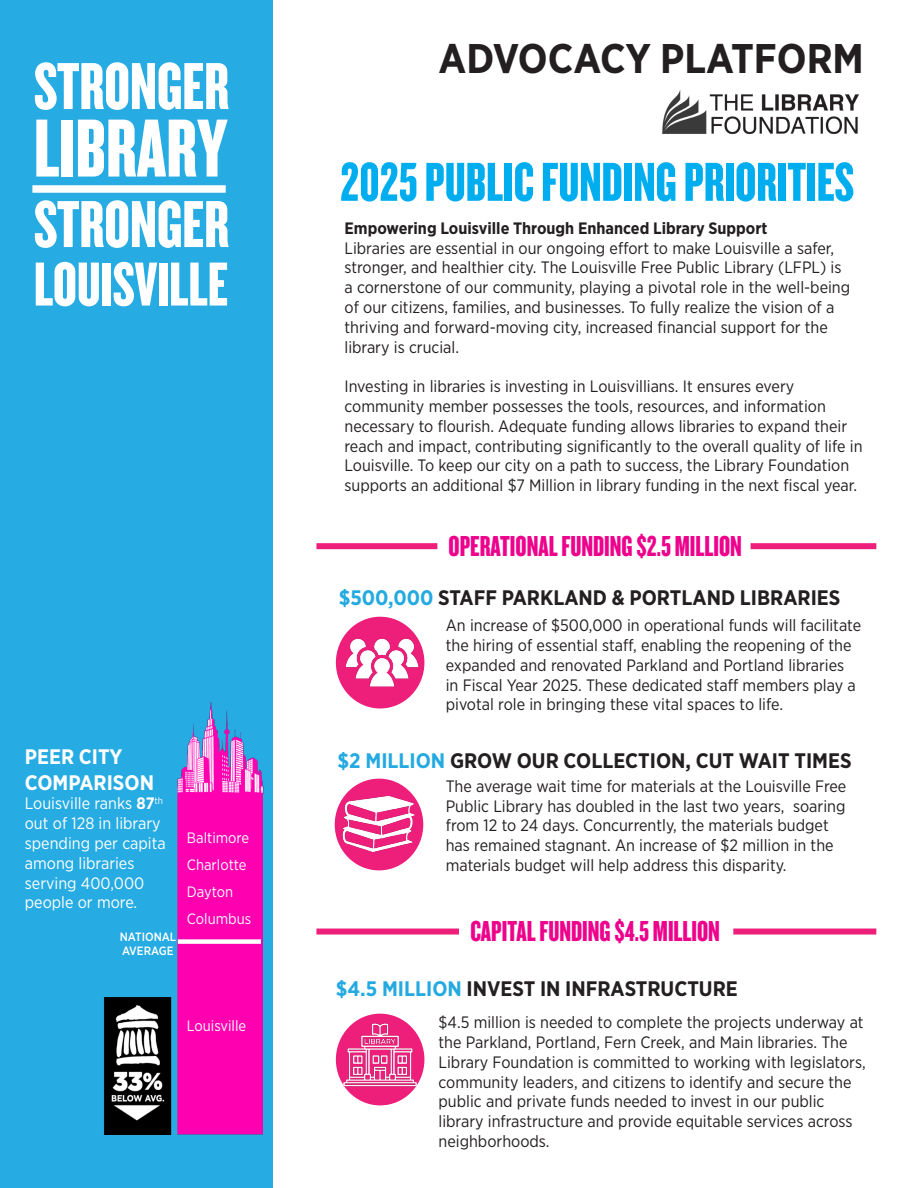
<style>
.page{position:relative;width:918px;height:1188px;background:#fff}
.page>*{position:absolute;margin:0;border:0;box-sizing:border-box;transform-origin:0 0}
.t1{font:85.5px "Knockout 68 Full Featherwt";color:#fff}
.t2{font:69px "Knockout 68 Full Featherwt";color:#fff}
.t3{font:64.5px "Knockout 68 Full Featherwt";color:#fff}
.t4{font:57px "Knockout 68 Full Featherwt";color:#00aeef}
.t5{font:700 41.4px "Gotham Narrow";color:#231f20}
.t6{font:30px "Knockout 68 Full Featherwt";color:#ed028c}
.t7{font:700 21px "Gotham Narrow";color:#231f20}
.t8{font:700 21px/25.2px "Gotham Narrow";color:#fff}
.t9{font:16.5px/19.8px "Gotham Narrow";color:#231f20}
.t10{font:16.5px/19.8px "Gotham Narrow";color:#fff}
.t11{font:15px "Gotham Narrow";color:#fff}
.t12{font:500 12px "Gotham Narrow";color:#fff}
.s1{font-weight:700}
.s2{color:#24aae1}
</style>
<div class="page">
<div style="left:0;top:0;width:273px;height:1188px;background:#26abe3"></div>
<div style="left:32px;top:185px;width:194px;height:8px;background:#fff"></div>
<img style="left:662px;top:91px;width:196px;height:44px">
<div style="left:336px;top:617px;width:88px;height:91px;background:#ee1e7b;border-radius:50%"></div>
<img style="left:342px;top:623px;width:79px;height:79px">
<div style="left:335px;top:779px;width:88px;height:91px;background:#ee1e7b;border-radius:50%"></div>
<img style="left:339px;top:785px;width:80px;height:79px">
<div style="left:336px;top:1014px;width:88px;height:91px;background:#ee1e7b;border-radius:50%"></div>
<img style="left:341px;top:1015px;width:79px;height:79px">
<div style="left:316px;top:543px;width:121px;height:6px;background:#ee1e7b"></div>
<div style="left:751px;top:543px;width:125px;height:6px;background:#ee1e7b"></div>
<div style="left:316px;top:929px;width:143px;height:6px;background:#ee1e7b"></div>
<div style="left:733px;top:929px;width:143px;height:6px;background:#ee1e7b"></div>
<img style="left:171px;top:703px;width:93px;height:432px">
<img style="left:104px;top:998px;width:67px;height:137px">
<div style="left:178px;top:939px;width:83px;height:5px;background:#fff"></div>
<p class="t2" style="left:34px;top:44px;width:197px">STRONGER</p>
<p class="t1" style="left:34px;top:96px;width:195px">LIBRARY</p>
<p class="t2" style="left:34px;top:182px;width:197px">STRONGER</p>
<p class="t3" style="left:34px;top:245px;width:196px">LOUISVILLE</p>
<p class="t8" style="left:25px;top:744px;width:131px">PEER CITY<br>COMPARISON</p>
<p class="t10" style="left:25px;top:793px;width:142px">Louisville ranks <span class="s1">87</span><sup>th </sup>out of 128 in library spending per capita among libraries serving 400,000 people or more.</p>
<p class="t12" style="left:120px;top:929px;width:58px">NATIONAL</p>
<p class="t12" style="left:122px;top:943px;width:53px">AVERAGE</p>
<p class="t11" style="left:187px;top:829px;width:64px">Baltimore</p>
<p class="t11" style="left:187px;top:856px;width:61px">Charlotte</p>
<p class="t11" style="left:187px;top:883px;width:48px">Dayton</p>
<p class="t11" style="left:187px;top:910px;width:66px">Columbus</p>
<p class="t11" style="left:187px;top:1016px;width:61px">Louisville</p>
<p class="t5" style="left:439px;top:32px;width:427px">ADVOCACY PLATFORM</p>
<p class="t4" style="left:340px;top:147px;width:516px">2025 PUBLIC FUNDING PRIORITIES</p>
<p class="t9" style="left:345px;top:218px;width:507px"><span class="s1">Empowering Louisville Through Enhanced Library Support<br></span>Libraries are essential in our ongoing effort to make Louisville a safer, stronger, and healthier city. The Louisville Free Public Library (LFPL) is a cornerstone of our community, playing a pivotal role in the well-being of our citizens, families, and businesses. To fully realize the vision of a thriving and forward-moving city, increased financial support for the library is crucial.</p>
<p class="t9" style="left:345px;top:376px;width:520px">Investing in libraries is investing in Louisvillians. It ensures every community member possesses the tools, resources, and information necessary to flourish. Adequate funding allows libraries to expand their reach and impact, contributing significantly to the overall quality of life in Louisville. To keep our city on a path to success, the Library Foundation supports an additional $7 Million in library funding in the next fiscal year.</p>
<p class="t6" style="left:449px;top:528px;width:295px">OPERATIONAL FUNDING $2.5 MILLION</p>
<p class="t7" style="left:339px;top:584px;width:503px"><span class="s2">$500,000</span> STAFF PARKLAND &amp; PORTLAND LIBRARIES</p>
<p class="t9" style="left:446px;top:615px;width:417px">An increase of $500,000 in operational funds will facilitate the hiring of essential staff, enabling the reopening of the expanded and renovated Parkland and Portland libraries<br>in Fiscal Year 2025. These dedicated staff members play a pivotal role in bringing these vital spaces to life.</p>
<p class="t7" style="left:338px;top:747px;width:515px"><span class="s2">$2 MILLION</span> GROW OUR COLLECTION, CUT WAIT TIMES</p>
<p class="t9" style="left:446px;top:776px;width:402px">The average wait time for materials at the Louisville Free Public Library has doubled in the last two years, soaring from 12 to 24 days. Concurrently, the materials budget has remained stagnant. An increase of $2 million in the materials budget will help address this disparity.</p>
<p class="t6" style="left:471px;top:913px;width:251px">CAPITAL FUNDING $4.5 MILLION</p>
<p class="t7" style="left:336px;top:975px;width:403px"><span class="s2">$4.5 MILLION</span> INVEST IN INFRASTRUCTURE</p>
<p class="t9" style="left:439px;top:1012px;width:429px">$4.5 million is needed to complete the projects underway at the Parkland, Portland, Fern Creek, and Main libraries. The Library Foundation is committed to working with legislators, community leaders, and citizens to identify and secure the public and private funds needed to invest in our public library infrastructure and provide equitable services across neighborhoods.</p>
</div>
